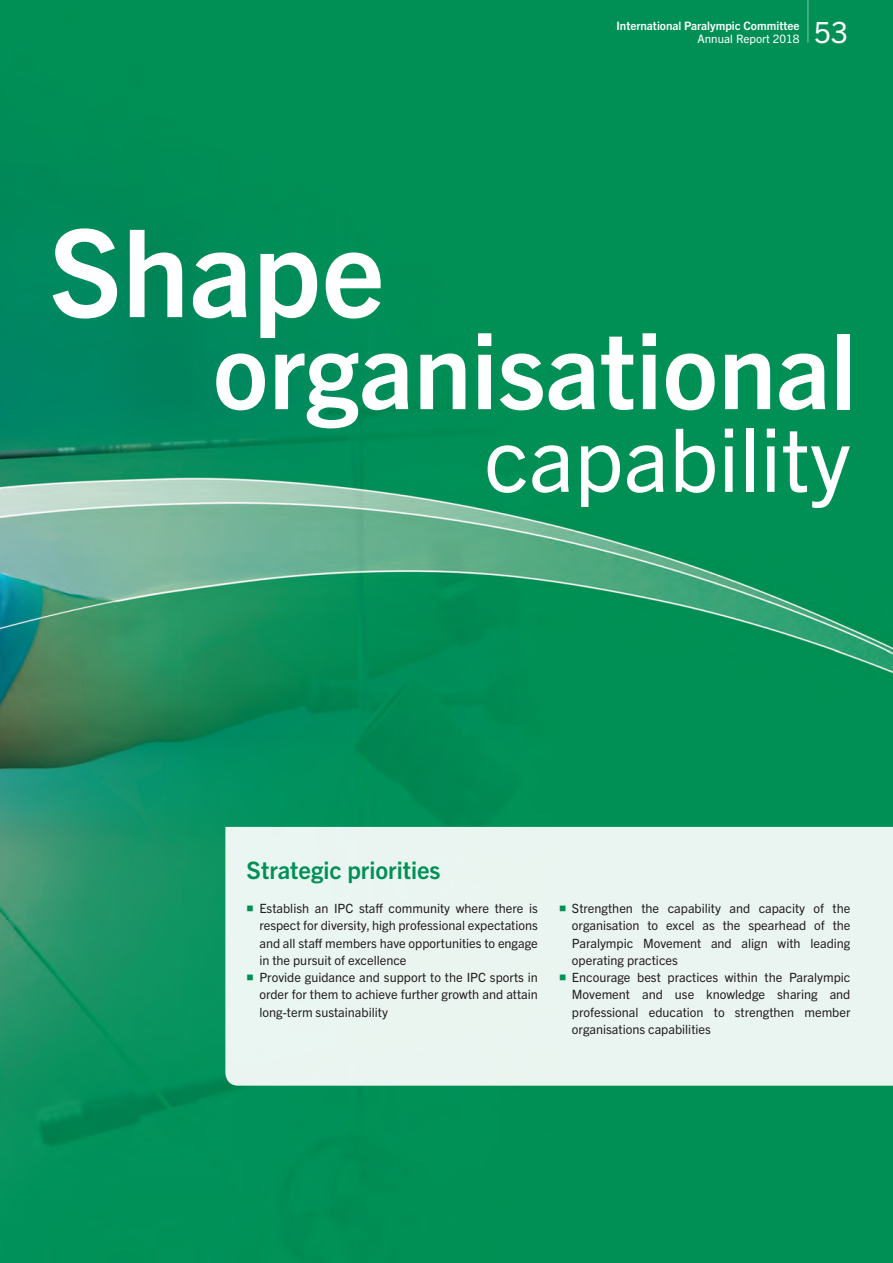
<style>
.page{position:relative;width:893px;height:1263px;background:#fff}
.page>*{position:absolute;margin:0;border:0;box-sizing:border-box;transform-origin:0 0}
.t1{font:700 121.5px "Trade Gothic Next LT Pro";color:#fff}
.t2{font:700 104.7px "Trade Gothic Next LT Pro";color:#fff}
.t3{font:87.75px "Trade Gothic Next LT Pro";color:#fff}
.t4{font:29.25px "Trade Gothic Next LT Pro";color:#fff}
._1_Strategic_Priorit{font:700 24px "Trade Gothic Next LT Pro";color:#009055}
._2_Body_Text_Bullet{font:12.75px/17.2px "Trade Gothic Next LT Pro";color:#231f20;text-align:justify}
.t5{font:700 11.7px "Trade Gothic Next LT Pro";color:#fff}
.t6{font:11.7px "Trade Gothic Next LT Pro";color:#fff}
.s1{color:#009055}
</style>
<div class="page">
<img style="left:0;top:0;width:893px;height:1263px">
<div style="left:225px;top:827px;width:668px;height:259px;background:#eaf5f1"></div>
<hr style="left:808px;top:0;width:1px;height:43px;background:#fff">
<p class="t5" style="left:616px;top:17px;width:184px">International Paralympic Committee</p>
<p class="t6" style="left:698px;top:30px;width:103px">Annual Report 2018</p>
<h3 class="t4" style="left:814px;top:12px;width:35px">53</h3>
<p class="t1" style="left:49px;top:188px;width:337px">Shape</p>
<p class="t2" style="left:213px;top:298px;width:646px">organisational</p>
<p class="t3" style="left:484px;top:399px;width:368px">capability</p>
<p class="_1_Strategic_Priorit" style="left:247px;top:853px;width:195px">Strategic priorities</p>
<p class="_2_Body_Text_Bullet" style="left:259px;top:899px;width:280px;text-indent:-13px"><span class="s1">■</span> Establish an IPC staff community where there is respect for diversity, high professional expectations and all staff members have opportunities to engage in the pursuit of excellence</p>
<p class="_2_Body_Text_Bullet" style="left:259px;top:968px;width:280px;text-indent:-13px"><span class="s1">■</span> Provide guidance and support to the IPC sports in order for them to achieve further growth and attain long-term sustainability</p>
<p class="_2_Body_Text_Bullet" style="left:572px;top:899px;width:280px;text-indent:-13px"><span class="s1">■</span> Strengthen the capability and capacity of the organisation to excel as the spearhead of the Paralympic Movement and align with leading operating practices</p>
<p class="_2_Body_Text_Bullet" style="left:572px;top:968px;width:280px;text-indent:-13px"><span class="s1">■</span> Encourage best practices within the Paralympic Movement and use knowledge sharing and professional education to strengthen member organisations capabilities</p>
</div>
